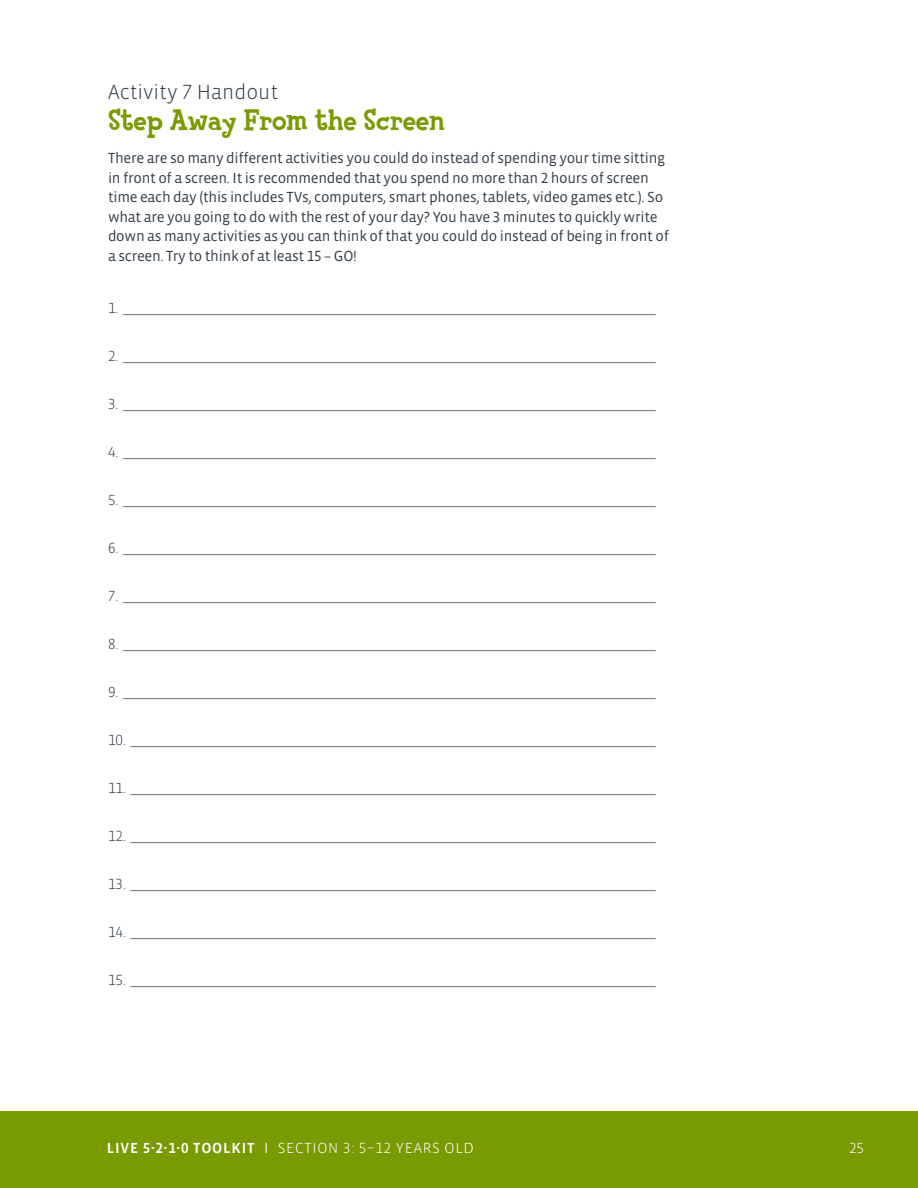
<style>
.page{position:relative;width:918px;height:1188px;background:#fff}
.page>*{position:absolute;margin:0;border:0;box-sizing:border-box;transform-origin:0 0}
.t1{font:800 30px "Fink";letter-spacing:-.01em;color:#799a00}
.t2{font:300 21px "Vista Sans OT";color:#333e48}
.t3{font:300 15px "Vista Sans OT";color:#333e48}
.t4{font:15px/19.5px "Vista Sans OT";letter-spacing:-.02em;color:#333e48}
.t5{font:500 15px "Vista Sans OT";letter-spacing:.05em;color:#fff}
.t6{font:300 15px "Vista Sans OT";color:#fff}
.s1{font-size:12px}
.s2{font-weight:300}
</style>
<div class="page">
<div style="left:0;top:1111px;width:918px;height:77px;background:#799a00"></div>
<h2 class="t2" style="left:108px;top:81px;width:172px">Activity 7 Handout</h2>
<h1 class="t1" style="left:108px;top:104px;width:338px">Step Away From the Screen</h1>
<p class="t4" style="left:108px;top:149px;width:562px">There are so many different activities you could do instead of spending your time sitting in front of a screen. It is recommended that you spend no more than 2 hours of screen time each day (this includes TVs, computers, smart phones, tablets, video games etc.). So what are you going to do with the rest of your day? You have 3 minutes to quickly write down as many activities as you can think of that you could do instead of being in front of a screen. Try to think of at least 15 – GO!</p>
<p class="t3" style="left:108px;top:300px;width:549px">1. _______________________________________________________________________</p>
<p class="t3" style="left:108px;top:348px;width:549px">2. _______________________________________________________________________</p>
<p class="t3" style="left:108px;top:396px;width:549px">3. _______________________________________________________________________</p>
<p class="t3" style="left:108px;top:444px;width:549px">4. _______________________________________________________________________</p>
<p class="t3" style="left:108px;top:492px;width:549px">5. _______________________________________________________________________</p>
<p class="t3" style="left:108px;top:540px;width:549px">6. _______________________________________________________________________</p>
<p class="t3" style="left:108px;top:588px;width:549px">7. _______________________________________________________________________</p>
<p class="t3" style="left:108px;top:636px;width:549px">8. _______________________________________________________________________</p>
<p class="t3" style="left:108px;top:684px;width:549px">9. _______________________________________________________________________</p>
<p class="t3" style="left:108px;top:732px;width:549px">10. ______________________________________________________________________</p>
<p class="t3" style="left:108px;top:780px;width:549px">11. ______________________________________________________________________</p>
<p class="t3" style="left:108px;top:828px;width:549px">12. ______________________________________________________________________</p>
<p class="t3" style="left:108px;top:876px;width:549px">13. ______________________________________________________________________</p>
<p class="t3" style="left:108px;top:924px;width:549px">14. ______________________________________________________________________</p>
<p class="t3" style="left:108px;top:972px;width:549px">15. ______________________________________________________________________</p>
<p class="t5" style="left:107px;top:1141px;width:307px">LIVE 5-2-1-0 TOOLKIT <span class="s1">|</span> <span class="s2">SECTION 3: 5–12 Years</span></p>
<p class="t6" style="left:445px;top:1141px;width:20px">Old</p>
<p class="t6" style="left:849px;top:1141px;width:16px">25</p>
</div>
